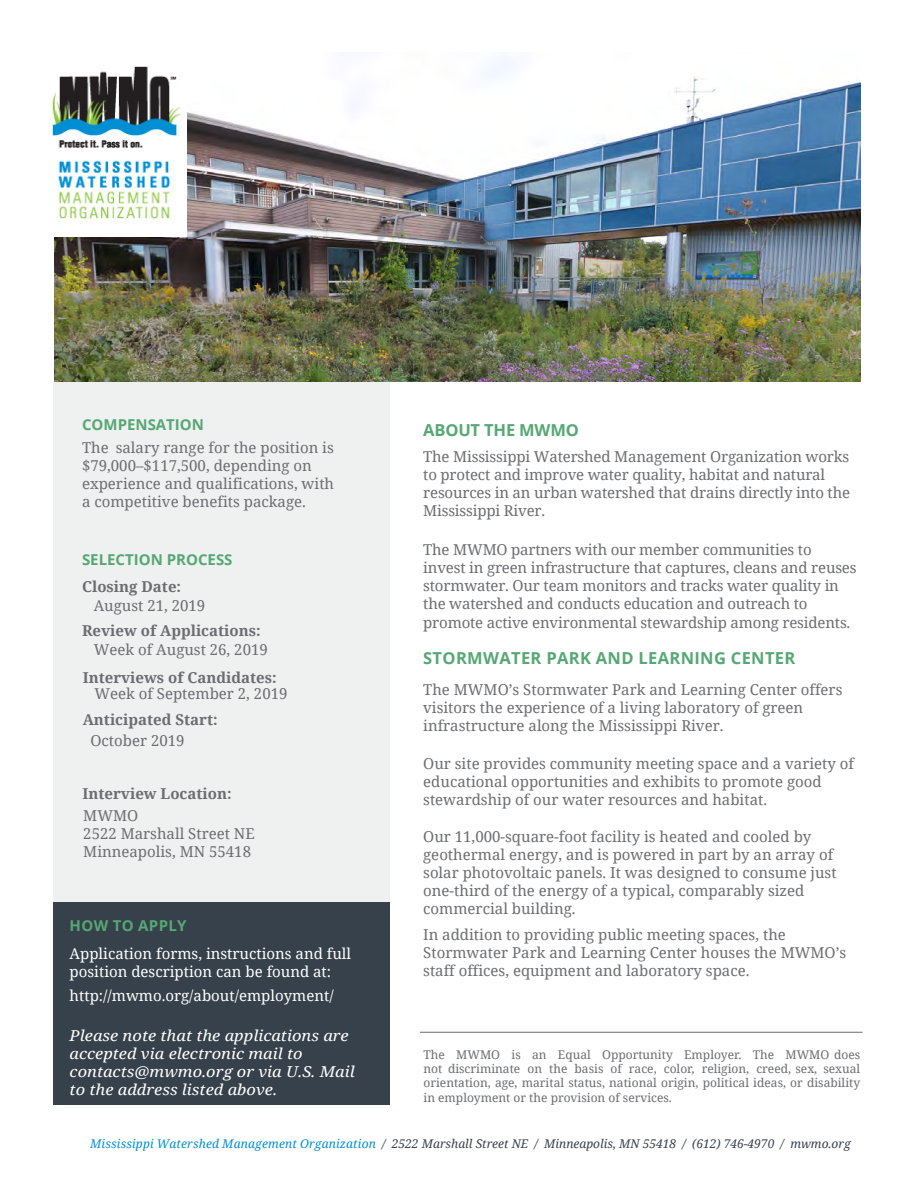
<style>
.page{position:relative;width:918px;height:1188px;background:#fff}
.page>*{position:absolute;margin:0;border:0;box-sizing:border-box;transform-origin:0 0}
.t1{font:700 16.5px "Open Sans";letter-spacing:.02em;color:#55a874}
.t2{font:700 16.5px "Open Sans";letter-spacing:-.01em;color:#55a874}
.t3{font:15px/18px "Noto Serif";color:#6c6d70}
.t4{font:italic 15px/18px "Noto Serif";color:#fff;scale:1.1 1}
.t5{font:15px/28.7px "Noto Serif";color:#fff}
.t6{font:700 15px/25px "Noto Serif";color:#6c6d70}
.t7{font:700 15px/26.8px "Open Sans";color:#55a874}
.t8{font:12px/14.4px "Noto Serif";color:#6c6d70;text-align:justify}
.t9{font:italic 12px "Noto Serif";color:#37414b}
.s1{font-family:"Open Sans";font-weight:700;color:#55a874}
.s2{font-family:"Noto Serif";color:#6c6d70}
.s3{font-weight:400}
.s4{font-weight:700}
.s5{color:#008fd5}
</style>
<div class="page">
<div style="left:54px;top:382px;width:336px;height:527px;background:#eff0f0"></div>
<img style="left:54px;top:52px;width:806px;height:330px">
<div style="left:54px;top:902px;width:336px;height:203px;background:#37414b"></div>
<hr style="left:420px;top:1032px;width:443px;height:1px;background:#6c6d70">
<img style="left:52px;top:52px;width:135px;height:184px">
<p class="t3" style="left:82px;top:413px;width:253px;line-height:22.5px"><span class="s1">COMPENSATION<br></span>The salary range for the position is</p>
<p class="t3" style="left:82px;top:456px;width:254px">$79,000–$117,500, depending on experience and qualifications, with a competitive benefits package.</p>
<p class="t7" style="left:82px;top:546px;width:152px">SELECTION PROCESS<br><span class="s2">Closing Date:</span></p>
<p class="t6" style="left:82px;top:592px;width:180px;text-indent:12px"><span class="s3">August 21, 2019<br></span>Review of Applications:</p>
<p class="t6" style="left:83px;top:635px;width:195px;line-height:28.2px;text-align:center"><span class="s3">Week of August 26, 2019<br></span>Interviews of Candidates:</p>
<p class="t3" style="left:83px;top:680px;width:206px;line-height:26.1px;text-indent:12px">Week of September 2, 2019<br><span class="s4">Anticipated Start:</span></p>
<p class="t3" style="left:90px;top:731px;width:96px">October 2019</p>
<p class="t6" style="left:82px;top:782px;width:151px;line-height:22px">Interview Location:<br><span class="s3">MWMO</span></p>
<p class="t3" style="left:83px;top:824px;width:173px">2522 Marshall Street NE<br>Minneapolis, MN 55418</p>
<p class="t5" style="left:70px;top:910px;width:283px"><span class="s1">HOW TO APPLY<br></span>Application forms, instructions and full</p>
<p class="t5" style="left:70px;top:960px;width:266px;line-height:23.4px">position description can be found at: http://mwmo.org/about/employment/</p>
<p class="t4" style="left:70px;top:1026px;width:261px">Please note that the applications are accepted via electronic mail to contacts@mwmo.org or via U.S. Mail to the address listed above.</p>
<p class="t2" style="left:423px;top:419px;width:157px">ABOUT THE MWMO</p>
<p class="t3" style="left:423px;top:447px;width:428px">The Mississippi Watershed Management Organization works to protect and improve water quality, habitat and natural resources in an urban watershed that drains directly into the Mississippi River.</p>
<p class="t3" style="left:423px;top:540px;width:435px">The MWMO partners with our member communities to invest in green infrastructure that captures, cleans and reuses stormwater. Our team monitors and tracks water quality in the watershed and conducts education and outreach to</p>
<p class="t3" style="left:423px;top:613px;width:429px">promote active environmental stewardship among residents.</p>
<p class="t1" style="left:423px;top:646px;width:374px">STORMWATER PARK AND LEARNING CENTER</p>
<p class="t3" style="left:423px;top:680px;width:421px">The MWMO’s Stormwater Park and Learning Center offers visitors the experience of a living laboratory of green infrastructure along the Mississippi River.</p>
<p class="t3" style="left:423px;top:754px;width:432px">Our site provides community meeting space and a variety of educational opportunities and exhibits to promote good stewardship of our water resources and habitat.</p>
<p class="t3" style="left:423px;top:827px;width:415px">Our 11,000-square-foot facility is heated and cooled by geothermal energy, and is powered in part by an array of solar photovoltaic panels. It was designed to consume just one-third of the energy of a typical, comparably sized commercial building.</p>
<p class="t3" style="left:423px;top:925px;width:425px">In addition to providing public meeting spaces, the<br>Stormwater Park and Learning Center houses the MWMO’s staff offices, equipment and laboratory space.</p>
<p class="t8" style="left:424px;top:1047px;width:438px">The MWMO is an Equal Opportunity Employer. The MWMO does not discriminate on the basis of race, color, religion, creed, sex, sexual orientation, age, marital status, national origin, political ideas, or disability in employment or the provision of services.</p>
<p class="t9" style="left:90px;top:1136px;width:762px"><span class="s5">Mississippi Watershed Management Organization</span> / 2522 Marshall Street NE / Minneapolis, MN 55418 / (612) 746-4970 / mwmo.org</p>
</div>
